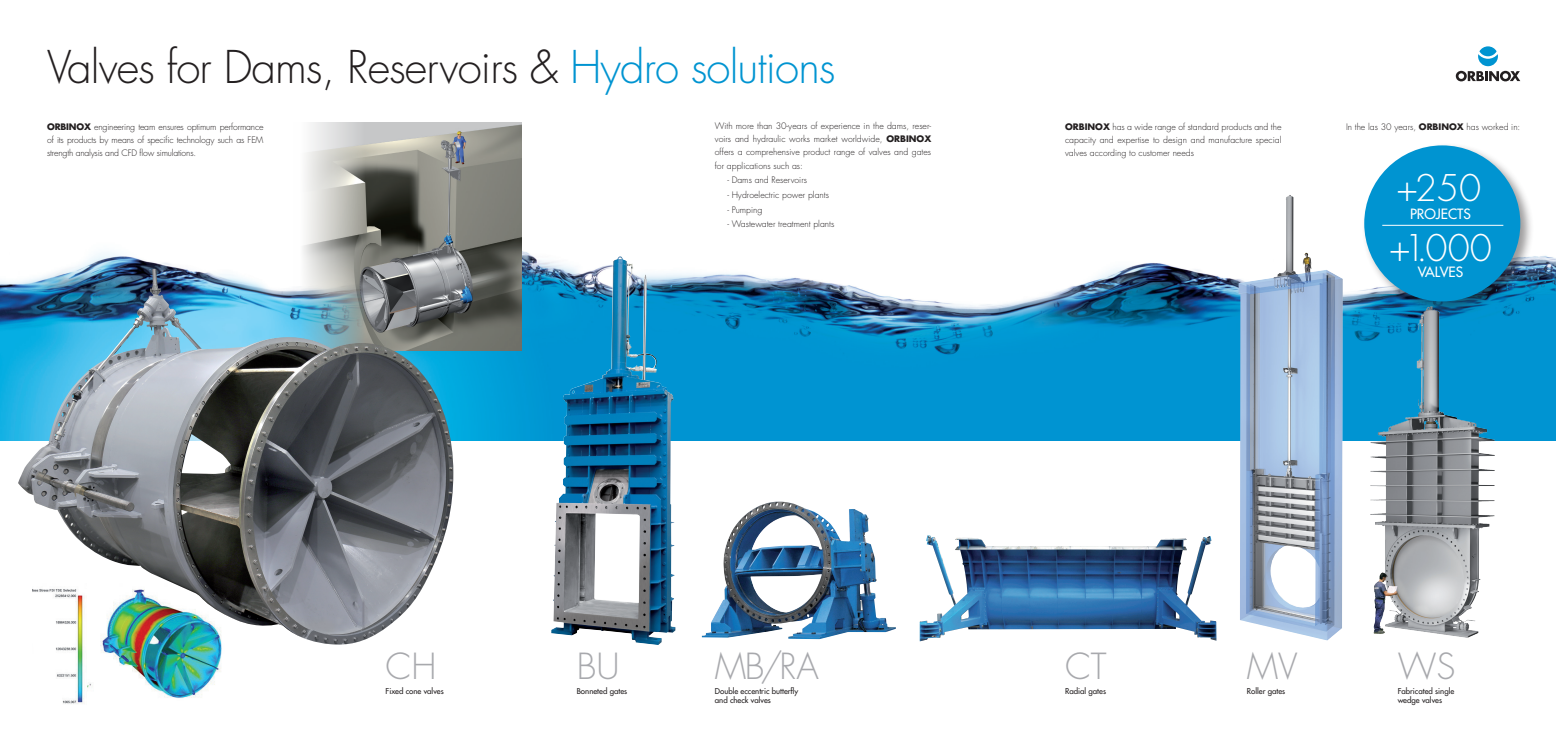
<style>
.page{position:relative;width:1556px;height:737px;background:#fff}
.page>*{position:absolute;margin:0;border:0;box-sizing:border-box;transform-origin:0 0}
.t1{font:300 43.93px "Futura";letter-spacing:-.02em;color:#231f20}
.t2{font:300 35.79px/60px "Futura";color:#fff}
.t3{font:300 35px "Futura";color:#a8a9ad}
.t4{font:13.83px "Futura";color:#fff}
.t5{font:300 8.75px/13.1px "Futura";color:#231f20;text-align:justify}
.t6{font:7.88px/9.6px "Futura";color:#231f20}
.s1{color:#0094d1}
.s2{font-weight:700}
</style>
<div class="page">
<img style="left:0;top:192px;width:1555px;height:248px">
<svg style="left:1479px;top:46px;width:17px;height:10px"></svg>
<svg style="left:1455px;top:54px;width:65px;height:27px"></svg>
<img style="left:551px;top:256px;width:124px;height:389px">
<img style="left:293px;top:122px;width:228px;height:228px">
<img style="left:87px;top:645px;width:135px;height:53px">
<img style="left:701px;top:501px;width:194px;height:138px">
<img style="left:1238px;top:196px;width:104px;height:444px">
<img style="left:18px;top:269px;width:435px;height:376px">
<img style="left:32px;top:583px;width:55px;height:121px">
<div style="left:1360px;top:142px;width:173px;height:173px;background:#231f20;opacity:.45"></div>
<div style="left:1364px;top:145px;width:156px;height:156px;background:#0094d1;border-radius:50%"></div>
<hr style="left:1382px;top:225px;width:121px;height:1px;background:#fff">
<img style="left:919px;top:535px;width:297px;height:106px">
<img style="left:1349px;top:296px;width:152px;height:342px">
<h1 class="t1" style="left:47px;top:39px;width:789px">Valves for Dams, Reservoirs &amp; <span class="s1">Hydro solutions</span></h1>
<p class="t5" style="left:47px;top:120px;width:218px"><span class="s2">ORBINOX</span> engineering team ensures optimum performance of its products by means of specific technology such as FEM strength analysis and CFD flow simulations.</p>
<p class="t5" style="left:714px;top:120px;width:218px">With more than 30-years of experience in the dams, reser&shy;voirs and hydraulic works market worldwide, <span class="s2">ORBINOX </span>offers a comprehensive product range of valves and gates for applications such as:</p>
<p class="t5" style="left:1065px;top:120px;width:218px"><span class="s2">ORBINOX</span> has a wide range of standard products and the capacity and expertise to design and manufacture special valves according to customer needs</p>
<p class="t5" style="left:1345px;top:120px;width:176px">In the las 30 years, <span class="s2">ORBINOX</span> has worked in:</p>
<p class="t5" style="left:727px;top:174px;width:81px">- Dams and Reservoirs</p>
<p class="t5" style="left:727px;top:188px;width:103px">- Hydroelectric power plants</p>
<p class="t5" style="left:727px;top:203px;width:37px">- Pumping</p>
<p class="t5" style="left:727px;top:217px;width:108px">- Wastewater treatment plants</p>
<h2 class="t2" style="left:1388px;top:158px;width:105px">+250 +1.000</h2>
<h3 class="t4" style="left:1409px;top:205px;width:62px">PROJECTS</h3>
<h3 class="t4" style="left:1417px;top:263px;width:47px">VALVES</h3>
<h3 class="t3" style="left:385px;top:643px;width:52px">CH</h3>
<p class="t6" style="left:385px;top:686px;width:60px">Fixed cone valves</p>
<h3 class="t3" style="left:576px;top:643px;width:44px">BU</h3>
<p class="t6" style="left:576px;top:686px;width:52px">Bonneted gates</p>
<h3 class="t3" style="left:714px;top:643px;width:105px">MB/RA</h3>
<p class="t6" style="left:714px;top:686px;width:85px">Double eccentric butterfly</p>
<p class="t6" style="left:1246px;top:686px;width:40px">Roller gates</p>
<p class="t6" style="left:714px;top:695px;width:57px">and check valves</p>
<h3 class="t3" style="left:1065px;top:643px;width:43px">CT</h3>
<h3 class="t3" style="left:1397px;top:643px;width:59px">WS</h3>
<p class="t6" style="left:1065px;top:686px;width:42px">Radial gates</p>
<p class="t6" style="left:1397px;top:686px;width:58px">Fabricated single wedge valves</p>
<h3 class="t3" style="left:1246px;top:643px;width:52px">MV</h3>
</div>
